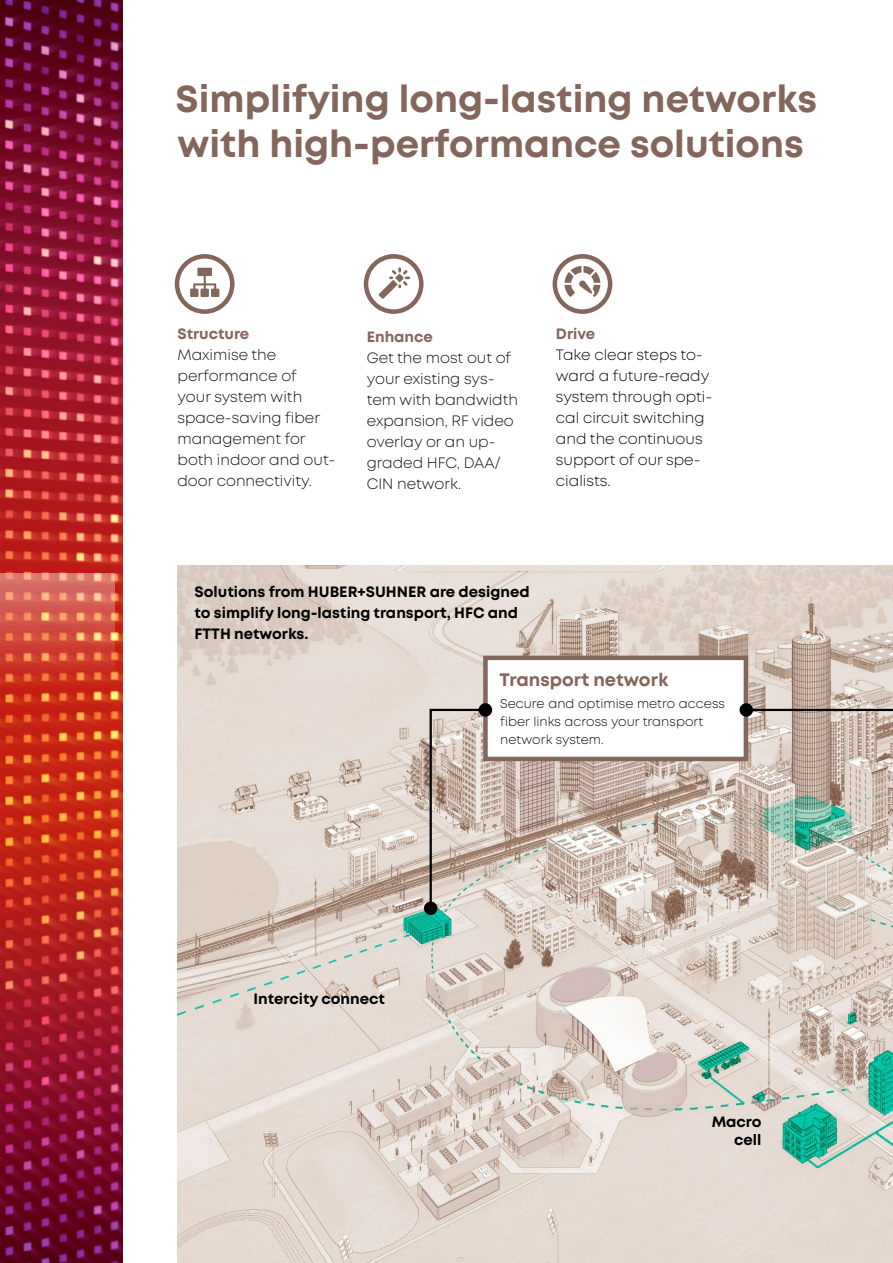
<style>
.page{position:relative;width:893px;height:1263px;background:#fff}
.page>*{position:absolute;margin:0;border:0;box-sizing:border-box;transform-origin:0 0}
.t1{font:700 37.5px/45px "Mont";color:#83665c}
.t2{font:700 18px "Mont";color:#83665c}
.t3{font:300 15px/21px "Mont";color:#070a11}
.t4{font:700 15px/21px "Mont";color:#000}
.t5{font:300 15px/21px "Mont";color:#000}
.t6{font:700 15px "Mont";color:#83665c}
.t7{font:300 12.75px/18px "Mont";letter-spacing:.005em;color:#000}
</style>
<div class="page">
<img style="left:178px;top:565px;width:715px;height:698px">
<img style="left:0;top:0;width:123px;height:1263px">
<img style="left:0;top:574px;width:115px;height:689px">
<div style="left:485px;top:658px;width:261px;height:101px;background:#fff"></div>
<div style="left:483px;top:656px;width:265px;height:105px;border:4px solid #83665c"></div>
<svg style="left:428px;top:708px;width:60px;height:202px;background:#c7b8ae"></svg>
<div style="left:479px;top:703px;width:13px;height:14px;background:#000;border-radius:50%"></div>
<div style="left:424px;top:901px;width:13px;height:14px;background:#000;border-radius:50%"></div>
<svg style="left:744px;top:708px;width:149px;height:157px;background:#bbb7aa"></svg>
<div style="left:739px;top:703px;width:14px;height:14px;background:#000;border-radius:50%"></div>
<svg style="left:364px;top:254px;width:60px;height:60px"></svg>
<svg style="left:175px;top:254px;width:60px;height:60px"></svg>
<svg style="left:553px;top:254px;width:59px;height:60px"></svg>
<h1 class="t1" style="left:176px;top:77px;width:643px">Simplifying long-lasting networks with high-performance solutions</h1>
<p class="t6" style="left:178px;top:324px;width:73px">Structure</p>
<p class="t3" style="left:178px;top:345px;width:159px">Maximise the performance of<br>your system with space-saving fiber management for both indoor and out&shy;door connectivity.</p>
<p class="t6" style="left:367px;top:327px;width:68px">Enhance</p>
<p class="t3" style="left:367px;top:347px;width:153px">Get the most out of your existing sys&shy;tem with bandwidth expansion, RF video overlay or an up&shy;graded HFC, DAA/<br>CIN network.</p>
<p class="t6" style="left:556px;top:324px;width:41px">Drive</p>
<p class="t5" style="left:556px;top:345px;width:158px">Take clear steps to&shy;ward a future-ready system through opti&shy;cal circuit switching and the continuous support of our spe&shy;cialists.</p>
<p class="t4" style="left:195px;top:581px;width:337px">Solutions from HUBER+SUHNER are designed to simplify long-lasting transport, HFC and<br>FTTH networks.</p>
<p class="t4" style="left:254px;top:988px;width:133px">Intercity connect</p>
<p class="t2" style="left:499px;top:668px;width:170px">Transport network</p>
<p class="t7" style="left:500px;top:695px;width:226px">Secure and optimise metro access fiber links across your transport network system.</p>
<p class="t4" style="left:712px;top:1112px;width:51px;line-height:18px;text-align:right">Macro cell</p>
</div>
